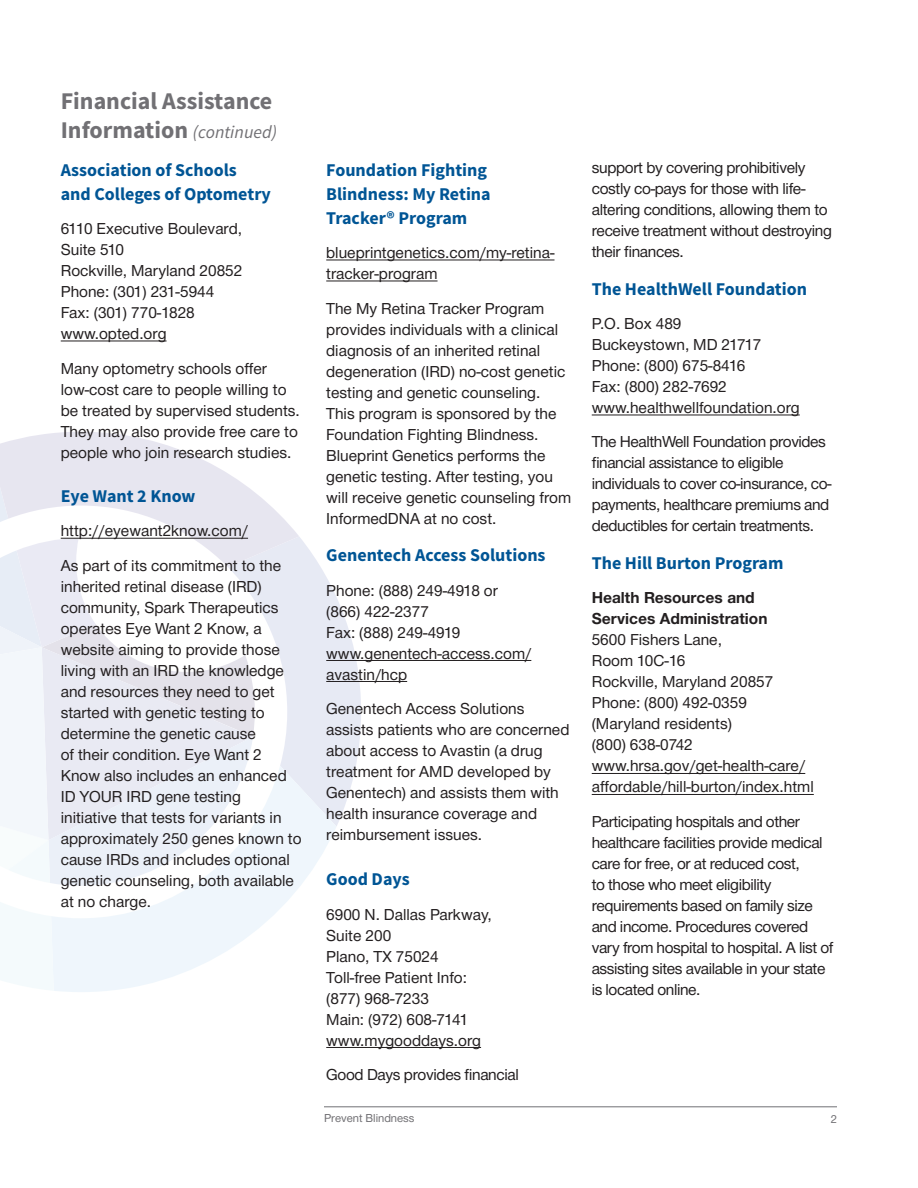
<style>
.page{position:relative;width:918px;height:1188px;background:#fff}
.page>*{position:absolute;margin:0;border:0;box-sizing:border-box;transform-origin:0 0}
.t1{font:700 24px/28.8px "Source Sans Pro";color:#717074}
.t2{font:700 18px/24px "Source Sans Pro";color:#005595}
.ITalic_description{font:16.5px/21px "Helvetica Neue H55";color:#231f20}
.ITalic_description-2{font:16.5px/21px "Helvetica Neue H55";letter-spacing:-.025em;color:#231f20}
.ITalic_description-3{font:16.5px/21px "Helvetica Neue H55";letter-spacing:-.02em;color:#231f20}
.t3{font:16.5px "Helvetica Neue H75";color:#231f20}
.t4{font:12px "Helvetica Neue H55";color:#717074}
.s1{font-weight:400;font-style:italic;font-size:18px}
</style>
<div class="page">
<svg style="left:54px;top:886px;width:246px;height:106px;fill:#eff6fc"></svg>
<svg style="left:0;top:902px;width:54px;height:88px"></svg>
<svg style="left:0;top:432px;width:361px;height:454px"></svg>
<hr style="left:324px;top:1107px;width:513px;height:1px;background:#717074">
<hr style="left:61px;top:341px;width:106px;height:1px;background:#231f20">
<hr style="left:61px;top:538px;width:187px;height:1px;background:#231f20">
<hr style="left:326px;top:260px;width:229px;height:1px;background:#231f20">
<hr style="left:326px;top:281px;width:112px;height:1px;background:#231f20">
<hr style="left:326px;top:660px;width:205px;height:1px;background:#231f20">
<hr style="left:326px;top:681px;width:81px;height:1px;background:#231f20">
<hr style="left:326px;top:1047px;width:155px;height:1px;background:#231f20">
<hr style="left:592px;top:415px;width:208px;height:1px;background:#231f20">
<hr style="left:592px;top:773px;width:213px;height:1px;background:#231f20">
<hr style="left:592px;top:794px;width:222px;height:1px;background:#231f20">
<p class="t1" style="left:61px;top:86px;width:218px">Financial Assistance<br>Information <span class="s1">(continued)</span></p>
<p class="t2" style="left:61px;top:157px;width:212px">Association of Schools and Colleges of Optometry</p>
<p class="ITalic_description" style="left:61px;top:219px;width:183px">6110 Executive Boulevard,<br>Suite 510<br>Rockville, Maryland 20852<br>Phone: (301) 231-5944<br>Fax: (301) 770-1828 www.opted.org</p>
<p class="ITalic_description" style="left:61px;top:359px;width:241px">Many optometry schools offer low-cost care to people willing to be treated by supervised students.<br>They may also provide free care to people who join research studies.</p>
<p class="t2" style="left:61px;top:484px;width:136px">Eye Want 2 Know</p>
<p class="ITalic_description" style="left:61px;top:522px;width:189px">http://eyewant2know.com/</p>
<p class="ITalic_description" style="left:61px;top:556px;width:242px">As part of its commitment to the inherited retinal disease (IRD) community, Spark Therapeutics operates Eye Want 2 Know, a website aiming to provide those living with an IRD the knowledge and resources they need to get started with genetic testing to determine the genetic cause<br>of their condition. Eye Want 2<br>Know also includes an enhanced<br>ID YOUR IRD® gene testing<br>initiative that tests for variants in approximately 250 genes known to cause IRDs and includes optional genetic counseling, both available at no charge.</p>
<p class="t2" style="left:326px;top:157px;width:166px">Foundation Fighting<br>Blindness: My Retina<br>Tracker® Program</p>
<p class="ITalic_description" style="left:326px;top:243px;width:230px">blueprintgenetics.com/my-retina&shy;tracker-program</p>
<p class="ITalic_description" style="left:326px;top:299px;width:246px">The My Retina Tracker Program provides individuals with a clinical diagnosis of an inherited retinal degeneration (IRD) no-cost genetic testing and genetic counseling.<br>This program is sponsored by the Foundation Fighting Blindness.<br>Blueprint Genetics performs the genetic testing. After testing, you will receive genetic counseling from InformedDNA at no cost.</p>
<p class="t2" style="left:326px;top:543px;width:221px">Genentech Access Solutions</p>
<p class="ITalic_description" style="left:326px;top:581px;width:173px">Phone: (888) 249-4918 or (866) 422-2377</p>
<p class="ITalic_description" style="left:326px;top:623px;width:136px">Fax: (888) 249-4919</p>
<p class="ITalic_description" style="left:326px;top:644px;width:207px">www.genentech-access.com/ avastin/hcp</p>
<p class="ITalic_description" style="left:326px;top:699px;width:245px">Genentech Access Solutions assists patients who are concerned about access to Avastin (a drug treatment for AMD developed by<br>Genentech) and assists them with health insurance coverage and reimbursement issues.</p>
<p class="t2" style="left:326px;top:867px;width:85px">Good Days</p>
<p class="ITalic_description" style="left:326px;top:905px;width:167px">6900 N. Dallas Parkway,<br>Suite 200<br>Plano, TX 75024<br>Toll-free Patient Info: (877) 968-7233<br>Main: (972) 608-7141 www.mygooddays.org</p>
<p class="ITalic_description-3" style="left:326px;top:1065px;width:194px">Good Days provides financial</p>
<p class="ITalic_description-3" style="left:592px;top:158px;width:242px">support by covering prohibitively costly co-pays for those with life&shy;altering conditions, allowing them to receive treatment without destroying their finances.</p>
<p class="t2" style="left:592px;top:276px;width:217px">The HealthWell Foundation</p>
<p class="ITalic_description" style="left:592px;top:314px;width:91px">P.O. Box 489</p>
<p class="ITalic_description" style="left:592px;top:335px;width:210px">Buckeystown, MD 21717<br>Phone: (800) 675-8416<br>Fax: (800) 282-7692 www.healthwellfoundation.org</p>
<p class="ITalic_description-2" style="left:592px;top:433px;width:241px">The HealthWell Foundation provides financial assistance to eligible individuals to cover co-insurance, co&shy;payments, healthcare premiums and deductibles for certain treatments.</p>
<p class="t2" style="left:592px;top:551px;width:193px">The Hill Burton Program</p>
<p class="t3" style="left:592px;top:587px;width:165px">Health Resources and</p>
<p class="t3" style="left:592px;top:608px;width:177px">Services Administration</p>
<p class="ITalic_description" style="left:592px;top:631px;width:132px">5600 Fishers Lane,<br>Room 10C-16</p>
<p class="ITalic_description" style="left:592px;top:673px;width:183px">Rockville, Maryland 20857</p>
<p class="ITalic_description" style="left:592px;top:694px;width:157px">Phone: (800) 492-0359 (Maryland residents)</p>
<p class="ITalic_description" style="left:592px;top:736px;width:103px">(800) 638-0742</p>
<p class="ITalic_description" style="left:592px;top:757px;width:224px">www.hrsa.gov/get-health-care/ affordable/hill-burton/index.html</p>
<p class="ITalic_description-2" style="left:592px;top:812px;width:243px">Participating hospitals and other healthcare facilities provide medical care for free, or at reduced cost,<br>to those who meet eligibility requirements based on family size and income. Procedures covered vary from hospital to hospital. A list of assisting sites available in your state is located online.</p>
<p class="t4" style="left:324px;top:1110px;width:92px">Prevent Blindness</p>
<p class="t4" style="left:831px;top:1111px;width:8px">2</p>
</div>
